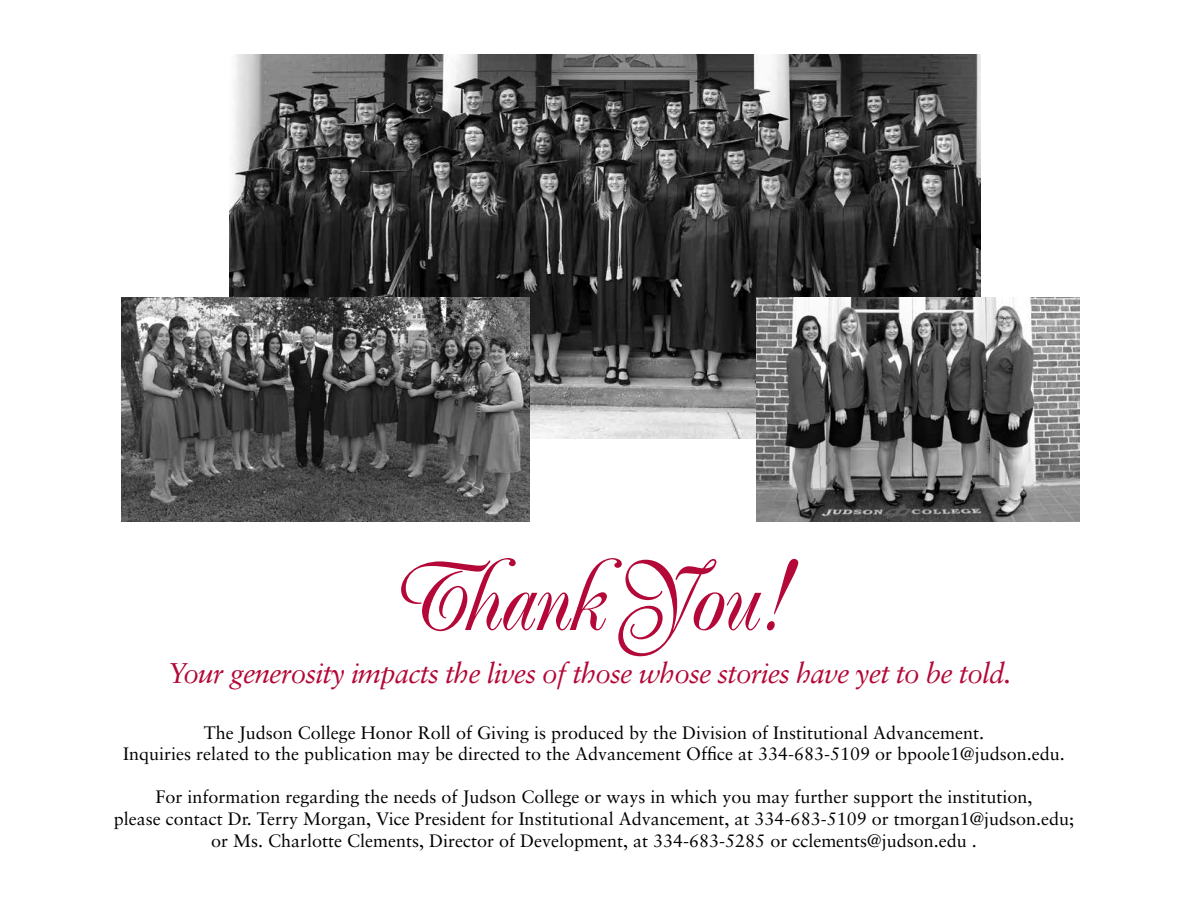
<style>
.page{position:relative;width:1188px;height:918px;background:#fff}
.page>*{position:absolute;margin:0;border:0;box-sizing:border-box;transform-origin:0 0}
.t1{font:90px "Poppl Exquisit";color:#b30838}
.t2{font:italic 28.5px "Sabon";letter-spacing:-.03em;color:#b30838}
.t3{font:18px/21.6px "Sabon";color:#000;text-align:center}
</style>
<div class="page">
<img style="left:230px;top:54px;width:750px;height:385px">
<img style="left:122px;top:297px;width:408px;height:225px">
<img style="left:756px;top:297px;width:324px;height:225px">
<h1 class="t1" style="left:392px;top:546px;width:397px">Thank You!</h1>
<h2 class="t2" style="left:168px;top:656px;width:845px">Your generosity impacts the lives of those whose stories have yet to be told.</h2>
<p class="t3" style="left:123px;top:721px;width:943px">The Judson College Honor Roll of Giving is produced by the Division of Institutional Advancement.<br>Inquiries related to the publication may be directed to the Advancement Office at 334-683-5109 or bpoole1@judson.edu.</p>
<p class="t3" style="left:114px;top:786px;width:962px">For information regarding the needs of Judson College or ways in which you may further support the institution,<br>please contact Dr. Terry Morgan, Vice President for Institutional Advancement, at 334-683-5109 or tmorgan1@judson.edu; or Ms. Charlotte Clements, Director of Development, at 334-683-5285 or cclements@judson.edu .</p>
</div>
